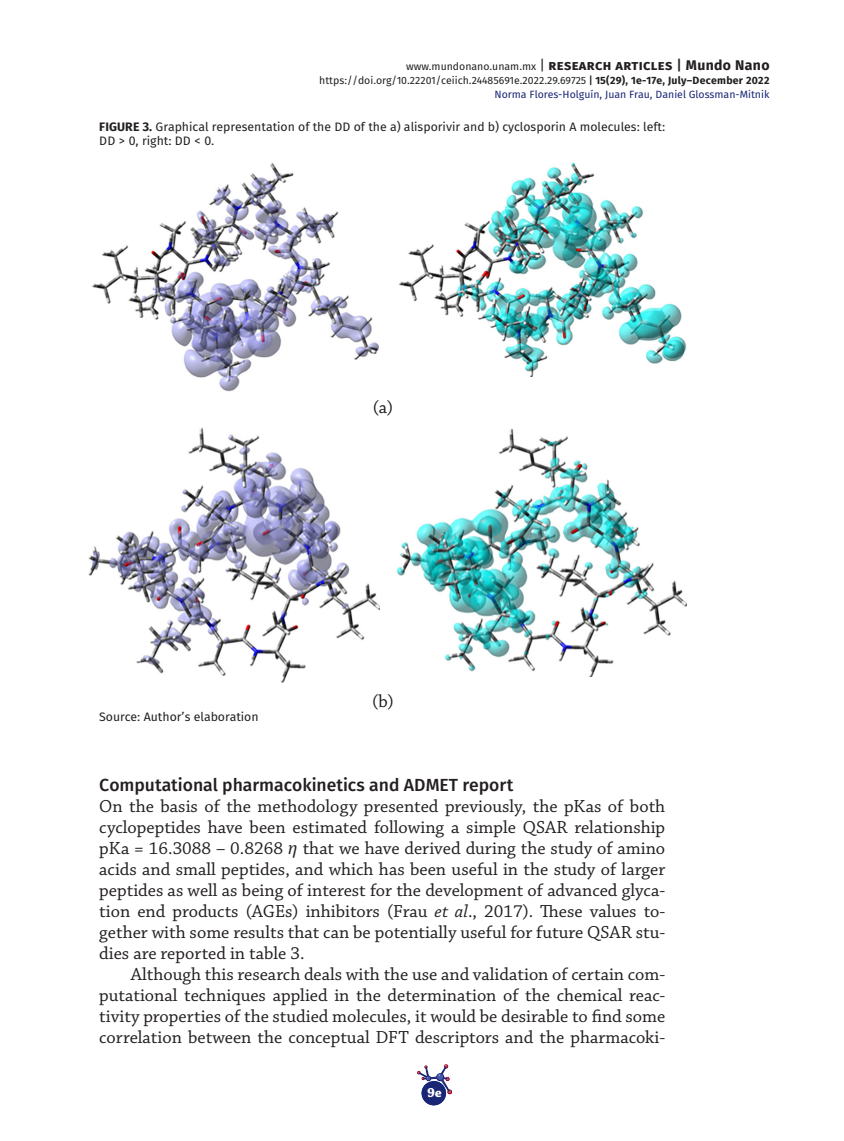
<style>
.page{position:relative;width:844px;height:1141px;background:#fff}
.page>*{position:absolute;margin:0;border:0;box-sizing:border-box;transform-origin:0 0}
.BT_ss{font:18.38px/21px "Chaparral Pro";color:#231f20;text-align:justify}
.Body_Text{font:18.38px/21px "Chaparral Pro";color:#231f20;text-align:justify}
.T-3{font:17.5px "Fira Sans OT Medium";color:#231f20}
.t1{font:700 14px "Fira Sans OT";letter-spacing:.025em;color:#231f20}
.t2{font:700 14px "Chaparral Pro";color:#fff}
.Pie_Figura{font:12.25px/14px "Fira Sans OT";color:#231f20}
.t3{font:10.5px/14px "Fira Sans OT";color:#231f20;text-align:right}
.s1{font-weight:400;font-size:10.5px}
.s2{font-weight:400}
.s3{font-family:"Fira Sans OT Medium";font-weight:400}
.s4{font-family:"Fira Sans OT Medium"}
.s5{font-weight:700}
.s6{color:#192575}
.s7{font-family:"Cambria";font-style:italic}
.s8{font-style:italic}
</style>
<div class="page">
<svg style="left:417px;top:1065px;width:34px;height:40px"></svg>
<div style="left:421px;top:1081px;width:25px;height:24px;background:#192575;border-radius:50%"></div>
<img style="left:92px;top:163px;width:286px;height:229px">
<img style="left:399px;top:162px;width:287px;height:215px">
<img style="left:88px;top:427px;width:291px;height:256px">
<img style="left:396px;top:428px;width:290px;height:249px">
<p class="t1" style="left:406px;top:55px;width:364px"><span class="s1">www.mundonano.unam.mx</span> <span class="s2">|</span> research articles <span class="s3">|</span> Mundo Nano</p>
<p class="t3" style="left:319px;top:74px;width:451px">https://doi.org/10.22201/ceiich.24485691e.2022.29.69725 <span class="s4">|</span> <span class="s5">15(29), 1e-17e, July–December 2022<br></span><span class="s6">Norma Flores-Holguín, Juan Frau, Daniel Glossman-Mitnik</span></p>
<p class="Pie_Figura" style="left:99px;top:120px;width:567px"><span class="s5">FIGURE 3.</span> Graphical representation of the DD of the a) alisporivir and b) cyclosporin A molecules: left:<br>DD &gt; 0, right: DD &lt; 0.</p>
<p class="Pie_Figura" style="left:99px;top:711px;width:161px">Source: Author’s elaboration</p>
<p class="BT_ss" style="left:373px;top:397px;width:22px">(a)</p>
<p class="BT_ss" style="left:372px;top:691px;width:23px">(b)</p>
<p class="T-3" style="left:99px;top:773px;width:415px">Computational pharmacokinetics and ADMET report</p>
<p class="BT_ss" style="left:99px;top:796px;width:567px">On the basis of the methodology presented previously, the pKas of both cyclopeptides have been estimated following a simple QSAR relationship pKa = 16.3088 – 0.8268 <span class="s7">η</span> that we have derived during the study of amino acids and small peptides, and which has been useful in the study of larger peptides as well as being of interest for the development of advanced glyca&shy;tion end products (AGEs) inhibitors (Frau <span class="s8">et al</span>., 2017). These values to&shy;gether with some results that can be potentially useful for future QSAR stu&shy;dies are reported in table 3.</p>
<p class="Body_Text" style="left:99px;top:964px;width:567px;text-indent:32px">Although this research deals with the use and validation of certain com&shy;putational techniques applied in the determination of the chemical reac&shy;tivity properties of the studied molecules, it would be desirable to find some correlation between the conceptual DFT descriptors and the pharmacoki-</p>
<p class="t2" style="left:427px;top:1085px;width:16px">9e</p>
</div>
